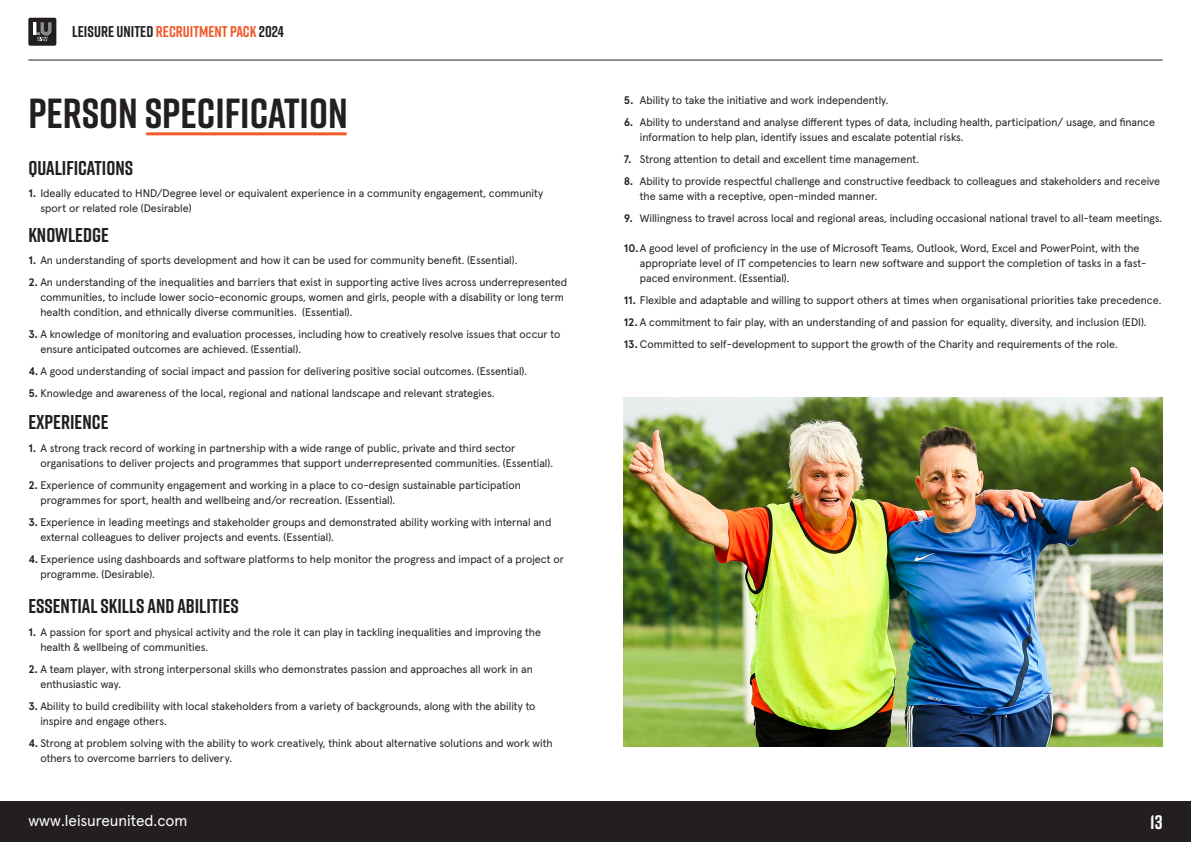
<style>
.page{position:relative;width:1191px;height:842px;background:#fff}
.page>*{position:absolute;margin:0;border:0;box-sizing:border-box;transform-origin:0 0}
.t1{font:700 42px "Rift";color:#231f20}
.t2{font:700 20.3px "Rift";color:#231f20}
.t3{font:700 20px "Rift";color:#231f20}
.t4{font:700 19.6px "Rift";color:#fff}
.t5{font:700 15.6px "Rift";color:#231f20}
.t6{font:15.6px "Apercu Pro";color:#fff}
.t7{font:11px/15px "Apercu Pro";color:#231f20}
.s1{color:#f15929}
.s2{font-family:"Apercu";font-weight:700}
</style>
<div class="page">
<div style="left:28px;top:18px;width:28px;height:28px;background:#231f20;border-radius:2px"></div>
<svg style="left:33px;top:22px;width:18px;height:19px"></svg>
<div style="left:0;top:801px;width:1191px;height:41px;background:#231f20"></div>
<hr style="left:28px;top:60px;width:1134px;height:1px;background:#231f20">
<img style="left:624px;top:397px;width:538px;height:350px">
<hr style="left:146px;top:132px;width:201px;height:3px;background:#f15929">
<p class="t5" style="left:72px;top:20px;width:213px">LEISURE UNITED <span class="s1">RECRUITMENT PACK</span> 2024</p>
<p class="t1" style="left:28px;top:84px;width:321px">PERSON SPECIFICATION</p>
<p class="t3" style="left:28px;top:153px;width:106px">QUALIFICATIONS</p>
<p class="t7" style="left:40px;top:185px;width:504px;text-indent:-12px"><span class="s2">1.</span> Ideally educated to HND/Degree level or equivalent experience in a community engagement, community sport or related role (Desirable)</p>
<p class="t3" style="left:28px;top:220px;width:82px">KNOWLEDGE</p>
<p class="t7" style="left:28px;top:252px;width:490px"><span class="s2">1.</span> An understanding of sports development and how it can be used for community benefit. (Essential).</p>
<p class="t7" style="left:28px;top:274px;width:540px"><span class="s2">2.</span> An understanding of the inequalities and barriers that exist in supporting active lives across underrepresented</p>
<p class="t7" style="left:40px;top:289px;width:525px">communities, to include lower socio-economic groups, women and girls, people with a disability or long term health condition, and ethnically diverse communities. (Essential).</p>
<p class="t7" style="left:40px;top:326px;width:522px;text-indent:-12px"><span class="s2">3.</span> A knowledge of monitoring and evaluation processes, including how to creatively resolve issues that occur to ensure anticipated outcomes are achieved. (Essential).</p>
<p class="t7" style="left:28px;top:363px;width:500px"><span class="s2">4.</span> A good understanding of social impact and passion for delivering positive social outcomes. (Essential).</p>
<p class="t7" style="left:28px;top:385px;width:467px"><span class="s2">5.</span> Knowledge and awareness of the local, regional and national landscape and relevant strategies.</p>
<p class="t3" style="left:28px;top:408px;width:82px">EXPERIENCE</p>
<p class="t7" style="left:40px;top:440px;width:514px;text-indent:-12px"><span class="s2">1.</span> A strong track record of working in partnership with a wide range of public, private and third sector organisations to deliver projects and programmes that support underrepresented communities. (Essential).</p>
<p class="t7" style="left:40px;top:477px;width:482px;text-indent:-12px"><span class="s2">2.</span> Experience of community engagement and working in a place to co-design sustainable participation programmes for sport, health and wellbeing and/or recreation. (Essential).</p>
<p class="t7" style="left:40px;top:514px;width:512px;text-indent:-12px"><span class="s2">3.</span> Experience in leading meetings and stakeholder groups and demonstrated ability working with internal and external colleagues to deliver projects and events. (Essential).</p>
<p class="t7" style="left:40px;top:551px;width:525px;text-indent:-12px"><span class="s2">4.</span> Experience using dashboards and software platforms to help monitor the progress and impact of a project or programme. (Desirable).</p>
<p class="t3" style="left:28px;top:592px;width:212px">ESSENTIAL SKILLS AND ABILITIES</p>
<p class="t7" style="left:40px;top:623px;width:502px;text-indent:-12px"><span class="s2">1.</span> A passion for sport and physical activity and the role it can play in tackling inequalities and improving the health &amp; wellbeing of communities.</p>
<p class="t7" style="left:40px;top:660px;width:494px;text-indent:-12px"><span class="s2">2.</span> A team player, with strong interpersonal skills who demonstrates passion and approaches all work in an enthusiastic way.</p>
<p class="t7" style="left:40px;top:697px;width:497px;text-indent:-12px"><span class="s2">3.</span> Ability to build credibility with local stakeholders from a variety of backgrounds, along with the ability to inspire and engage others.</p>
<p class="t7" style="left:40px;top:734px;width:514px;text-indent:-12px"><span class="s2">4.</span> Strong at problem solving with the ability to work creatively, think about alternative solutions and work with others to overcome barriers to delivery.</p>
<p class="t7" style="left:624px;top:91px;width:266px"><span class="s2">5.</span> Ability to take the initiative and work independently.</p>
<p class="t7" style="left:640px;top:113px;width:516px;text-indent:-16px"><span class="s2">6.</span> Ability to understand and analyse different types of data, including health, participation/ usage, and finance information to help plan, identify issues and escalate potential risks.</p>
<p class="t7" style="left:624px;top:150px;width:297px"><span class="s2">7.</span> Strong attention to detail and excellent time management.</p>
<p class="t7" style="left:640px;top:172px;width:522px;text-indent:-16px"><span class="s2">8.</span> Ability to provide respectful challenge and constructive feedback to colleagues and stakeholders and receive the same with a receptive, open-minded manner.</p>
<p class="t7" style="left:624px;top:209px;width:540px"><span class="s2">9.</span> Willingness to travel across local and regional areas, including occasional national travel to all-team meetings.</p>
<p class="t7" style="left:640px;top:239px;width:508px;text-indent:-16px"><span class="s2">10.</span>A good level of proficiency in the use of Microsoft Teams, Outlook, Word, Excel and PowerPoint, with the appropriate level of IT competencies to learn new software and support the completion of tasks in a fast&shy;paced environment. (Essential).</p>
<p class="t7" style="left:624px;top:291px;width:539px"><span class="s2">11.</span> Flexible and adaptable and willing to support others at times when organisational priorities take precedence.</p>
<p class="t7" style="left:624px;top:313px;width:524px"><span class="s2">12.</span> A commitment to fair play, with an understanding of and passion for equality, diversity, and inclusion (EDI).</p>
<p class="t7" style="left:624px;top:335px;width:495px"><span class="s2">13.</span> Committed to self-development to support the growth of the Charity and requirements of the role.</p>
<p class="t2" style="left:600px;top:313px;width:277px">LEISURE UNITED <span class="s1">RECRUITMENT PACK</span> 2024</p>
<p class="t6" style="left:28px;top:808px;width:161px">www.leisureunited.com</p>
<p class="t4" style="left:1150px;top:808px;width:14px">13</p>
</div>
